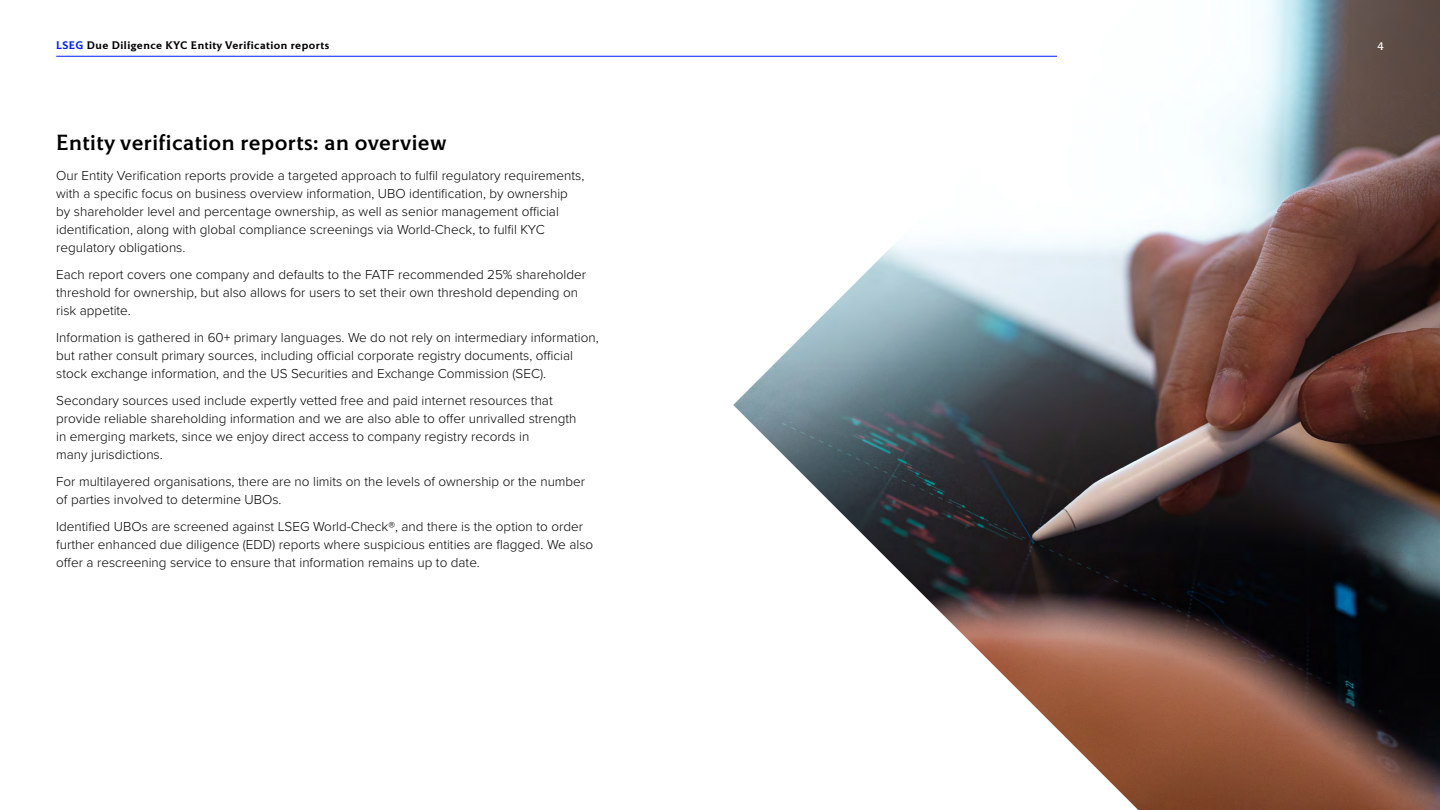
<style>
.page{position:relative;width:1440px;height:810px;background:#fff}
.page>*{position:absolute;margin:0;border:0;box-sizing:border-box;transform-origin:0 0}
.Body_heading_30_32_5pt_black{font:500 22.5px "LSEG Motto";letter-spacing:.02em;color:#000}
.Body_text_18_24pt_black{font:300 13.5px/18px "Proxima Nova";color:#000}
.LSE_pagination_15_18pt_blue{font:600 11.25px "LSEG Motto";letter-spacing:.04em;color:#000}
.t1{font:11.25px "LSEG Motto";color:#fff}
.s1{color:#001eff}
</style>
<div class="page">
<img style="left:733px;top:0;width:707px;height:810px">
<hr style="left:56px;top:56px;width:1001px;height:1px;background:#001eff">
<p class="LSE_pagination_15_18pt_blue" style="left:56px;top:38px;width:274px"><span class="s1">LSEG</span> Due Diligence KYC Entity Verification reports</p>
<p class="Body_heading_30_32_5pt_black" style="left:56px;top:129px;width:392px">Entity verification reports: an overview</p>
<p class="Body_text_18_24pt_black" style="left:56px;top:166px;width:530px">Our Entity Verification reports provide a targeted approach to fulfil regulatory requirements, with a specific focus on business overview information, UBO identification, by ownership by shareholder level and percentage ownership, as well as senior management official identification, along with global compliance screenings via World-Check, to fulfil KYC regulatory obligations.</p>
<p class="Body_text_18_24pt_black" style="left:56px;top:265px;width:531px">Each report covers one company and defaults to the FATF recommended 25% shareholder threshold for ownership, but also allows for users to set their own threshold depending on risk appetite.</p>
<p class="Body_text_18_24pt_black" style="left:56px;top:328px;width:544px">Information is gathered in 60+ primary languages. We do not rely on intermediary information, but rather consult primary sources, including official corporate registry documents, official stock exchange information, and the US Securities and Exchange Commission (SEC).</p>
<p class="Body_text_18_24pt_black" style="left:56px;top:391px;width:522px">Secondary sources used include expertly vetted free and paid internet resources that provide reliable shareholding information and we are also able to offer unrivalled strength in emerging markets, since we enjoy direct access to company registry records in<br>many jurisdictions.</p>
<p class="Body_text_18_24pt_black" style="left:56px;top:472px;width:531px">For multilayered organisations, there are no limits on the levels of ownership or the number of parties involved to determine UBOs.</p>
<p class="Body_text_18_24pt_black" style="left:56px;top:517px;width:538px">Identified UBOs are screened against LSEG World-Check®, and there is the option to order further enhanced due diligence (EDD) reports where suspicious entities are flagged. We also offer a rescreening service to ensure that information remains up to date.</p>
<p class="t1" style="left:1377px;top:39px;width:8px">4</p>
</div>
